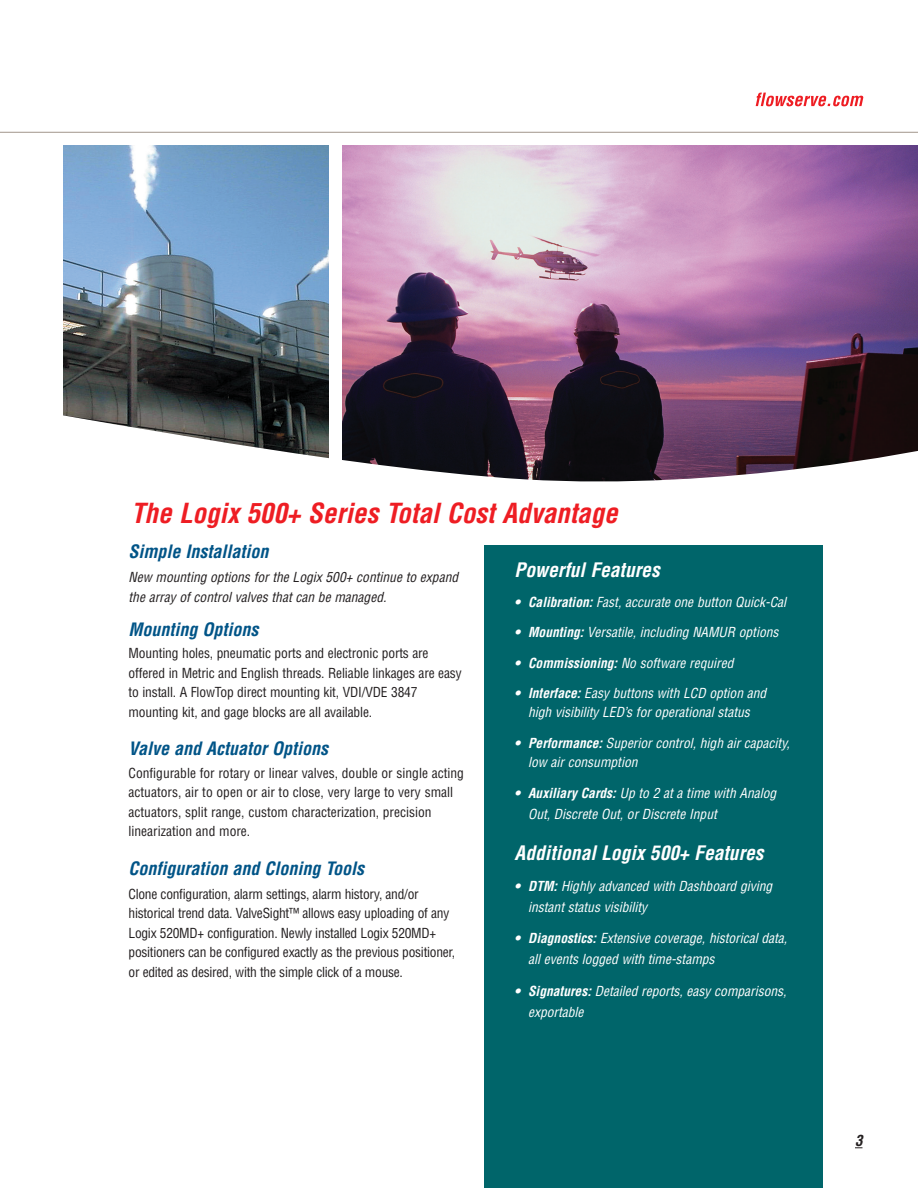
<style>
.page{position:relative;width:918px;height:1188px;background:#fff}
.page>*{position:absolute;margin:0;border:0;box-sizing:border-box;transform-origin:0 0}
.Page_Header{font:italic 700 condensed 27px "Helvetica LT Std";color:#ee1d23}
.Sub_Header{font:italic 700 condensed 19.5px "Helvetica LT Std";color:#fff}
.Sub_Header-2{font:italic 700 condensed 18px "Helvetica LT Std";color:#005487}
.t1{font:italic 700 condensed 15px "Helvetica LT Std";color:#231f20}
.Body_Copy{font:condensed 13.5px/19.5px "Helvetica LT Std";letter-spacing:-.01em;color:#231f20}
.t2{font:italic condensed 13.5px/21px "Helvetica LT Std";color:#fff}
.Intro_Paragraph{font:italic condensed 13.5px/19.5px "Helvetica LT Std";color:#231f20}
.s1{font-weight:700}
</style>
<div class="page">
<hr style="left:0;top:132px;width:918px;height:1px;background:#a1968b">
<svg style="left:756px;top:93px;width:107px;height:13px"></svg>
<img style="left:64px;top:145px;width:264px;height:257px">
<img style="left:342px;top:145px;width:576px;height:257px">
<svg style="left:63px;top:402px;width:855px;height:80px"></svg>
<div style="left:484px;top:545px;width:338px;height:643px;background:#00656a"></div>
<p class="Page_Header" style="left:131px;top:497px;width:488px">The Logix 500+ Series Total Cost Advantage</p>
<p class="Sub_Header-2" style="left:129px;top:540px;width:141px">Simple Installation</p>
<p class="Intro_Paragraph" style="left:129px;top:568px;width:331px">New mounting options for the Logix 500+ continue to expand the array of control valves that can be managed.</p>
<p class="Sub_Header-2" style="left:129px;top:618px;width:131px">Mounting Options</p>
<p class="Body_Copy" style="left:129px;top:644px;width:335px">Mounting holes, pneumatic ports and electronic ports are offered in Metric and English threads. Reliable linkages are easy to install. A FlowTop direct mounting kit, VDI/VDE 3847 mounting kit, and gage blocks are all available.</p>
<p class="Sub_Header-2" style="left:129px;top:737px;width:201px">Valve and Actuator Options</p>
<p class="Body_Copy" style="left:129px;top:763px;width:337px">Configurable for rotary or linear valves, double or single acting actuators, air to open or air to close, very large to very small actuators, split range, custom characterization, precision linearization and more.</p>
<p class="Sub_Header-2" style="left:129px;top:857px;width:237px">Configuration and Cloning Tools</p>
<p class="Body_Copy" style="left:129px;top:884px;width:328px">Clone configuration, alarm settings, alarm history, and/or historical trend data. ValveSight™ allows easy uploading of any Logix 520MD+ configuration. Newly installed Logix 520MD+ positioners can be configured exactly as the previous positioner, or edited as desired, with the simple click of a mouse.</p>
<p class="Sub_Header" style="left:515px;top:557px;width:147px">Powerful Features</p>
<p class="t2" style="left:515px;top:592px;width:273px"><span class="s1">• Calibration:</span> Fast, accurate one button Quick-Cal</p>
<p class="t2" style="left:515px;top:622px;width:265px"><span class="s1">• Mounting:</span> Versatile, including NAMUR options</p>
<p class="t2" style="left:515px;top:652px;width:220px"><span class="s1">• Commissioning:</span> No software required</p>
<p class="t2" style="left:515px;top:683px;width:253px;line-height:19.5px;text-align:center"><span class="s1">• Interface:</span> Easy buttons with LCD option and high visibility LED’s for operational status</p>
<p class="t2" style="left:528px;top:733px;width:263px;line-height:19.5px;text-indent:-14px"><span class="s1">• Performance:</span> Superior control, high air capacity, low air consumption</p>
<p class="t2" style="left:528px;top:782px;width:250px;text-indent:-14px"><span class="s1">• Auxiliary Cards:</span> Up to 2 at a time with Analog<br>Out, Discrete Out, or Discrete Input</p>
<p class="Sub_Header" style="left:515px;top:841px;width:251px">Additional Logix 500+ Features</p>
<p class="t2" style="left:528px;top:875px;width:246px;text-indent:-14px"><span class="s1">• DTM:</span> Highly advanced with Dashboard giving instant status visibility</p>
<p class="t2" style="left:528px;top:928px;width:261px;text-indent:-14px"><span class="s1">• Diagnostics:</span> Extensive coverage, historical data, all events logged with time-stamps</p>
<p class="t2" style="left:528px;top:981px;width:260px;text-indent:-14px"><span class="s1">• Signatures:</span> Detailed reports, easy comparisons, exportable</p>
<p class="t1" style="left:855px;top:1131px;width:9px">3</p>
</div>
